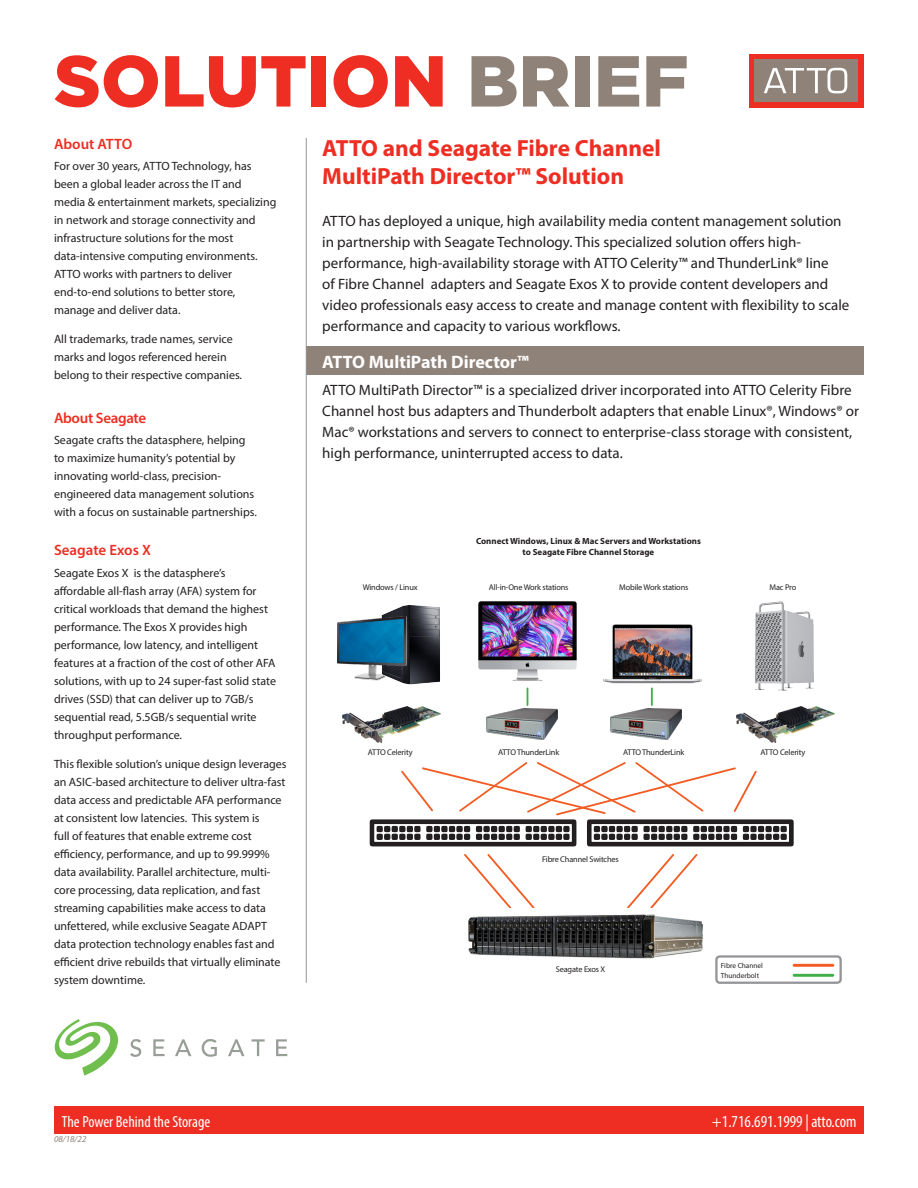
<style>
.page{position:relative;width:918px;height:1188px;background:#fff}
.page>*{position:absolute;margin:0;border:0;box-sizing:border-box;transform-origin:0 0}
.t1{font:900 72px "Gotham";color:#ee2e22}
.t2{font:700 23.4px/28.2px "Myriad Pro";color:#ee2e22}
.t3{font:700 18px "Myriad Pro";color:#fff}
.t4{font:condensed 16.8px "Myriad Pro";color:#fff}
.t5{font:condensed 16.05px "Myriad Pro";color:#fff}
.t6{font:15px/21px "Myriad Pro";color:#231f20}
.Copy_Title{font:600 15px "Myriad Pro";letter-spacing:-.01em;color:#ee2e22}
.Highlight{font:12px/18px "Myriad Pro";color:#231f20}
.t7{font:italic 9px "Myriad Pro";color:#8f8279}
.t8{font:700 8.85px "Myriad Pro";color:#231f20}
.Bullets{font:8.25px "Myriad Pro";letter-spacing:-.02em;color:#231f20}
.t9{font:7.35px "Myriad Pro";color:#231f20}
.s1{color:#8f8279}
</style>
<div class="page">
<div style="left:54px;top:1107px;width:810px;height:27px;background:#ee2e22"></div>
<svg style="left:55px;top:1019px;width:232px;height:57px"></svg>
<div style="left:306px;top:346px;width:558px;height:29px;background:#8f8279"></div>
<hr style="left:306px;top:138px;width:1px;height:845px;background:#939598">
<div style="left:749px;top:54px;width:115px;height:53px;background:#ee2e22"></div>
<div style="left:754px;top:59px;width:104px;height:43px;background:#8f8279"></div>
<svg style="left:764px;top:68px;width:83px;height:25px"></svg>
<div style="left:715px;top:955px;width:127px;height:29px;border:2px solid #939598;border-radius:3px"></div>
<hr style="left:794px;top:964px;width:39px;height:3px;background:#f25b21">
<hr style="left:794px;top:974px;width:39px;height:3px;background:#40ae49">
<svg style="left:464px;top:854px;width:71px;height:54px"></svg>
<svg style="left:627px;top:854px;width:71px;height:54px"></svg>
<svg style="left:651px;top:689px;width:2px;height:16px"></svg>
<svg style="left:527px;top:688px;width:1px;height:17px"></svg>
<img style="left:486px;top:708px;width:72px;height:32px">
<img style="left:611px;top:708px;width:71px;height:32px">
<img style="left:385px;top:605px;width:55px;height:80px">
<img style="left:337px;top:614px;width:69px;height:68px">
<img style="left:603px;top:624px;width:99px;height:65px">
<img style="left:478px;top:601px;width:99px;height:80px">
<img style="left:343px;top:707px;width:97px;height:35px">
<svg style="left:370px;top:762px;width:424px;height:84px"></svg>
<img style="left:468px;top:914px;width:235px;height:45px">
<img style="left:755px;top:601px;width:59px;height:90px">
<img style="left:737px;top:707px;width:97px;height:35px">
<p class="t1" style="left:54px;top:39px;width:636px">SOLUTION <span class="s1">BRIEF</span></p>
<p class="Copy_Title" style="left:54px;top:135px;width:80px">About ATTO</p>
<p class="Highlight" style="left:54px;top:157px;width:224px">For over 30 years, ATTO Technology, has been a global leader across the IT and<br>media &amp; entertainment markets, specializing in network and storage connectivity and infrastructure solutions for the most data-intensive computing environments.<br>ATTO works with partners to deliver end-to-end solutions to better store, manage and deliver data.</p>
<p class="Highlight" style="left:54px;top:329px;width:190px">All trademarks, trade names, service marks and logos referenced herein belong to their respective companies.</p>
<p class="t2" style="left:322px;top:133px;width:340px">ATTO and Seagate Fibre Channel<br>MultiPath Director™ Solution</p>
<p class="t6" style="left:322px;top:210px;width:529px">ATTO has deployed a unique, high availability media content management solution in partnership with Seagate Technology. This specialized solution offers high&shy;performance, high-availability storage with ATTO Celerity™ and ThunderLink® line<br>of Fibre Channel adapters and Seagate Exos X to provide content developers and video professionals easy access to create and manage content with flexibility to scale performance and capacity to various workflows.</p>
<p class="t3" style="left:322px;top:350px;width:208px">ATTO MultiPath Director™</p>
<p class="t6" style="left:322px;top:379px;width:538px">ATTO MultiPath Director™ is a specialized driver incorporated into ATTO Celerity Fibre Channel host bus adapters and Thunderbolt adapters that enable Linux®, Windows® or Mac® workstations and servers to connect to enterprise-class storage with consistent, high performance, uninterrupted access to data.</p>
<p class="Copy_Title" style="left:54px;top:409px;width:94px">About Seagate</p>
<p class="Highlight" style="left:54px;top:431px;width:205px">Seagate crafts the datasphere, helping to maximize humanity’s potential by innovating world-class, precision&shy;engineered data management solutions with a focus on sustainable partnerships.</p>
<p class="t8" style="left:476px;top:536px;width:226px">Connect Windows, Linux &amp; Mac Servers and Workstations</p>
<p class="Copy_Title" style="left:54px;top:540px;width:98px">Seagate Exos X</p>
<p class="t8" style="left:523px;top:546px;width:133px">to Seagate Fibre Channel Storage</p>
<p class="Highlight" style="left:54px;top:564px;width:224px">Seagate Exos X is the datasphere’s affordable all-flash array (AFA) system for critical workloads that demand the highest performance. The Exos X provides high performance, low latency, and intelligent features at a fraction of the cost of other AFA solutions, with up to 24 super-fast solid state drives (SSD) that can deliver up to 7GB/s sequential read, 5.5GB/s sequential write throughput performance.</p>
<p class="Highlight" style="left:54px;top:754px;width:234px">This flexible solution’s unique design leverages an ASIC-based architecture to deliver ultra-fast data access and predictable AFA performance at consistent low latencies. This system is<br>full of features that enable extreme cost efficiency, performance, and up to 99.999% data availability. Parallel architecture, multi&shy;core processing, data replication, and fast streaming capabilities make access to data unfettered, while exclusive Seagate ADAPT data protection technology enables fast and efficient drive rebuilds that virtually eliminate system downtime.</p>
<p class="Bullets" style="left:363px;top:582px;width:56px">Windows / Linux</p>
<p class="Bullets" style="left:489px;top:582px;width:81px">All-in-One Work stations</p>
<p class="Bullets" style="left:619px;top:582px;width:71px">Mobile Work stations</p>
<p class="Bullets" style="left:368px;top:747px;width:46px">ATTO Celerity</p>
<p class="Bullets" style="left:498px;top:747px;width:63px">ATTO ThunderLink</p>
<p class="Bullets" style="left:623px;top:747px;width:63px">ATTO ThunderLink</p>
<p class="Bullets" style="left:542px;top:854px;width:78px">Fibre Channel Switches</p>
<p class="Bullets" style="left:556px;top:964px;width:51px">Seagate Exos X</p>
<p class="Bullets" style="left:770px;top:582px;width:28px">Mac Pro</p>
<p class="Bullets" style="left:761px;top:747px;width:46px">ATTO Celerity</p>
<p class="t9" style="left:721px;top:961px;width:44px">Fibre Channel</p>
<p class="t9" style="left:721px;top:971px;width:40px">Thunderbolt</p>
<p class="t5" style="left:62px;top:1112px;width:150px">The Power Behind the Storage</p>
<p class="t4" style="left:712px;top:1111px;width:146px">+1.716.691.1999 | atto.com</p>
<p class="t7" style="left:54px;top:1133px;width:34px">08/18/22</p>
</div>
